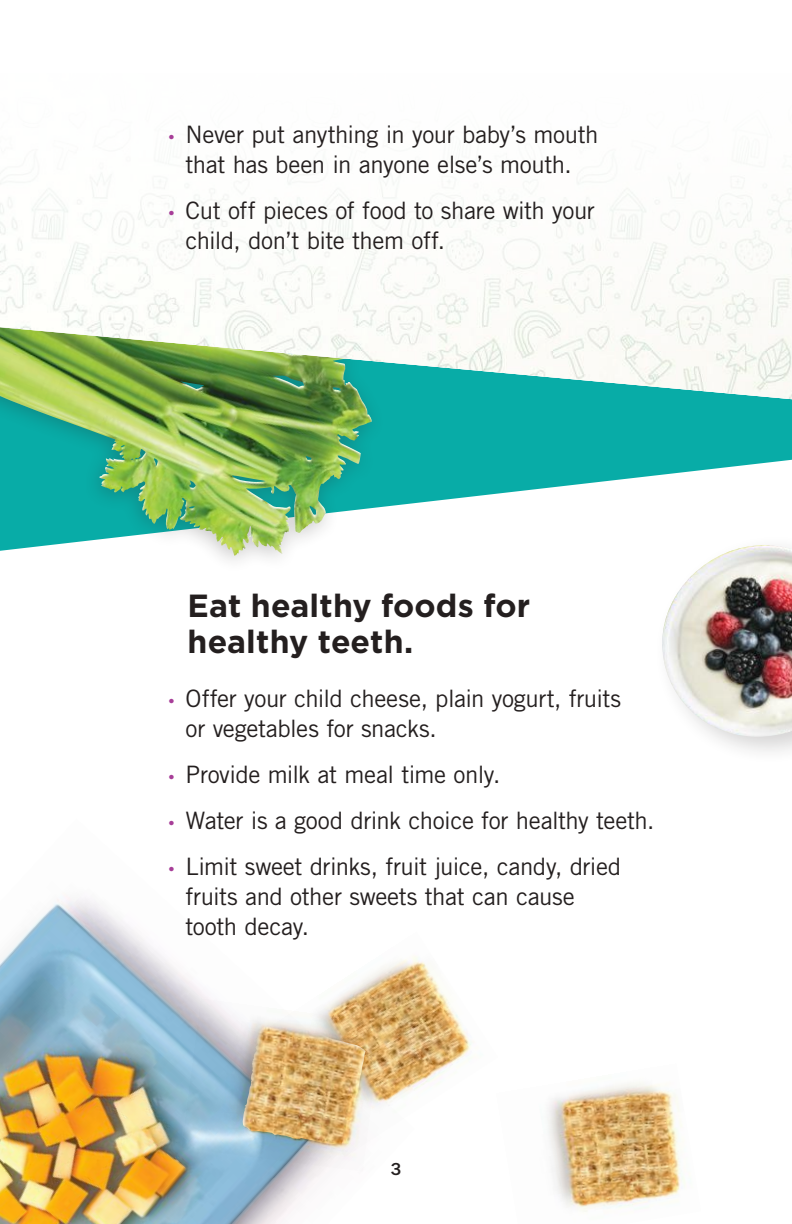
<style>
.page{position:relative;width:792px;height:1224px;background:#fff}
.page>*{position:absolute;margin:0;border:0;box-sizing:border-box;transform-origin:0 0}
.t1{font:700 32px/36px "Gotham";letter-spacing:.005em;color:#241f1f}
.t2{font:24px/30px "Trade Gothic";letter-spacing:-.02em;color:#241f1f}
.t3{font:500 18px "Franklin Gothic";color:#241f1f}
.s1{font-family:"Gotham";font-size:17px;color:#a73e98}
</style>
<div class="page">
<svg style="left:386px;top:399px;width:406px;height:108px;fill:#08aca7"></svg>
<div style="left:654px;top:534px;width:138px;height:232px;background:#241f1f;opacity:.2"></div>
<img style="left:662px;top:545px;width:130px;height:192px">
<img style="left:0;top:897px;width:324px;height:327px">
<img style="left:263px;top:931px;width:210px;height:121px">
<svg style="left:243px;top:964px;width:224px;height:140px"></svg>
<img style="left:181px;top:998px;width:201px;height:173px">
<img style="left:547px;top:1082px;width:138px;height:130px">
<div style="left:0;top:233px;width:386px;height:342px;background:#241f1f;opacity:.25"></div>
<img style="left:0;top:399px;width:139px;height:94px">
<img style="left:0;top:173px;width:792px;height:226px">
<p class="t2" style="left:168px;top:119px;width:432px;text-align:center"><span class="s1">•</span> Never put anything in your baby’s mouth that has been in anyone else’s mouth.</p>
<p class="t2" style="left:186px;top:195px;width:411px;text-indent:-18px"><span class="s1">•</span> Cut off pieces of food to share with your child, don’t bite them off.</p>
<h1 class="t1" style="left:188px;top:587px;width:344px">Eat healthy foods for healthy teeth.</h1>
<p class="t2" style="left:186px;top:683px;width:437px;text-indent:-18px"><span class="s1">•</span> Offer your child cheese, plain yogurt, fruits or vegetables for snacks.</p>
<p class="t2" style="left:168px;top:759px;width:334px"><span class="s1">•</span> Provide milk at meal time only.</p>
<p class="t2" style="left:168px;top:805px;width:488px"><span class="s1">•</span> Water is a good drink choice for healthy teeth.</p>
<p class="t2" style="left:186px;top:851px;width:437px;text-indent:-18px"><span class="s1">•</span> Limit sweet drinks, fruit juice, candy, dried fruits and other sweets that can cause tooth decay.</p>
<p class="t3" style="left:391px;top:1159px;width:12px">3</p>
</div>
